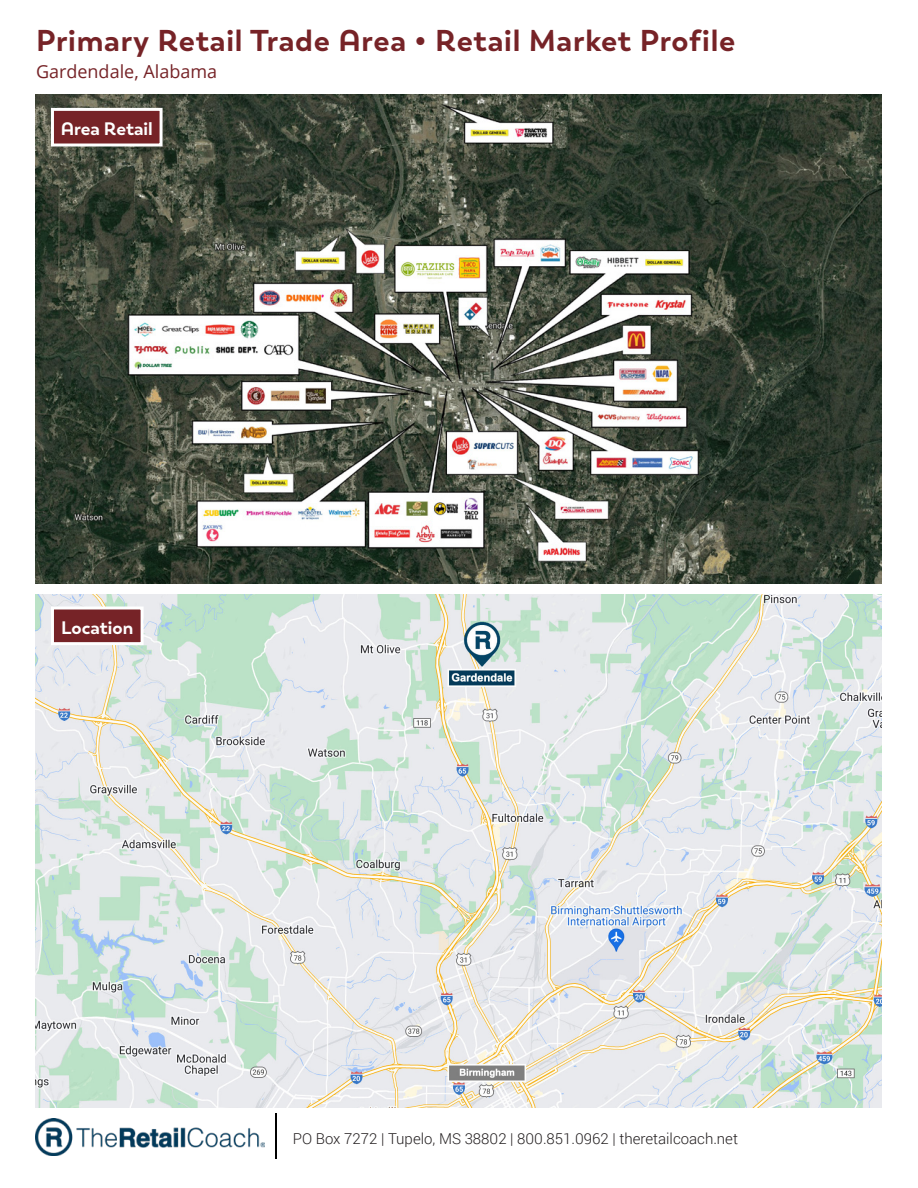
<style>
.page{position:relative;width:918px;height:1188px;background:#fff}
.page>*{position:absolute;margin:0;border:0;box-sizing:border-box;transform-origin:0 0}
.BlueTitles{font:700 30px "Trenda";letter-spacing:.025em;color:#762327}
.t1{font:700 18px "Trenda";color:#fff}
.BlueTitles-2{font:18px "Open Sans";color:#762327}
.t2{font:300 15px "Roboto";color:#231f20}
</style>
<div class="page">
<img style="left:36px;top:1118px;width:228px;height:37px">
<img style="left:275px;top:1114px;width:1px;height:45px">
<img style="left:36px;top:94px;width:846px;height:489px">
<img style="left:36px;top:594px;width:846px;height:514px">
<div style="left:52px;top:109px;width:109px;height:36px;background:#762327"></div>
<div style="left:51px;top:108px;width:112px;height:39px;border:3px solid #fff"></div>
<div style="left:52px;top:608px;width:90px;height:36px;background:#762327"></div>
<div style="left:51px;top:607px;width:93px;height:38px;border:3px solid #fff"></div>
<p class="BlueTitles" style="left:36px;top:22px;width:701px">Primary Retail Trade Area • Retail Market Profile</p>
<p class="BlueTitles-2" style="left:36px;top:59px;width:183px">Gardendale, Alabama</p>
<p class="t1" style="left:61px;top:117px;width:94px">Area Retail</p>
<p class="t1" style="left:61px;top:616px;width:74px">Location</p>
<p class="t2" style="left:293px;top:1129px;width:447px">PO Box 7272 | Tupelo, MS 38802 | 800.851.0962 | theretailcoach.net</p>
</div>
